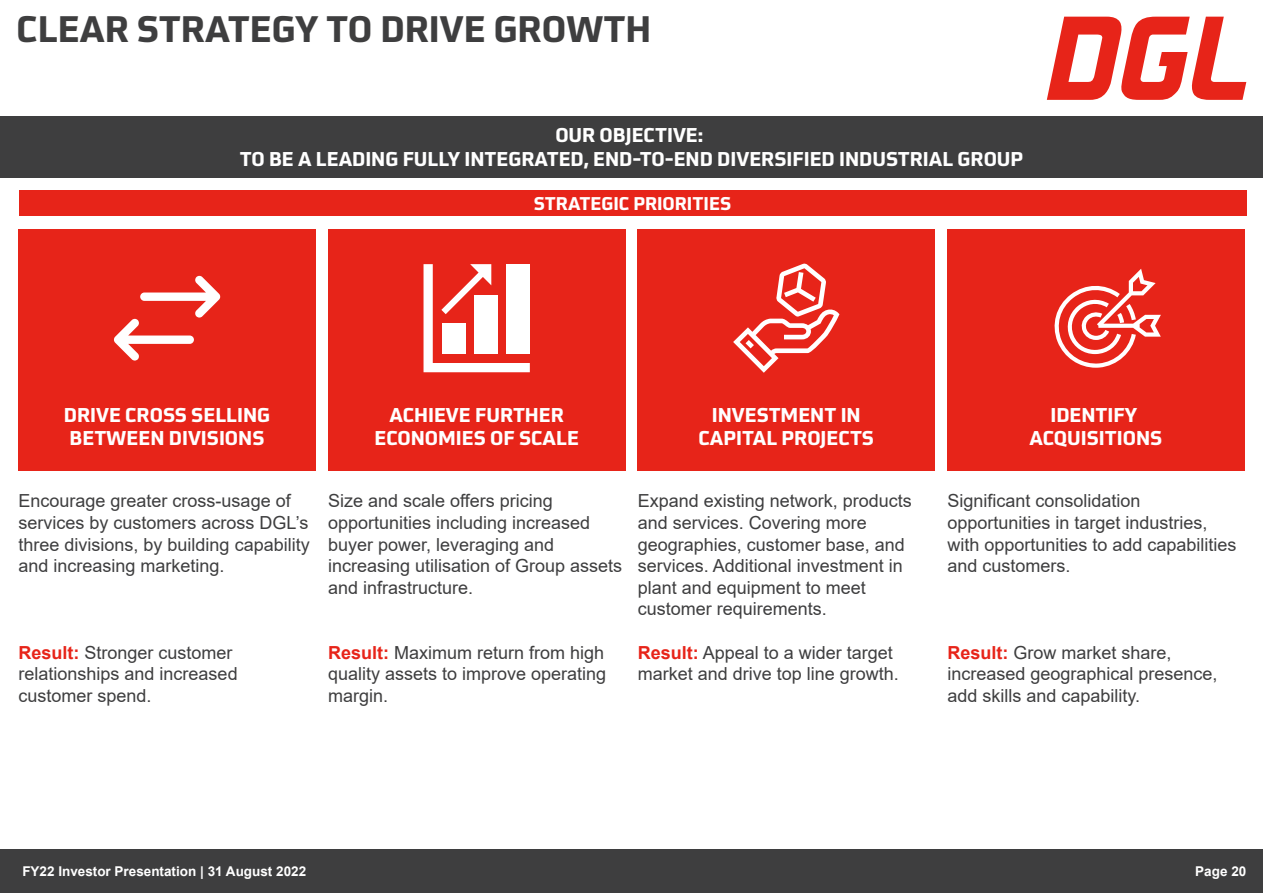
<style>
.page{position:relative;width:1263px;height:893px;background:#fff}
.page>*{position:absolute;margin:0;border:0;box-sizing:border-box;transform-origin:0 0}
.t1{font:700 36px "Utility Pro";color:#3e3e3f}
.t2{font:700 19.5px/23.4px "Utility Pro";color:#fff;text-align:center}
.t3{font:18px/21.6px "Arial";color:#3e3e3f}
.t4{font:700 18px "Utility Pro";color:#fff}
.t5{font:700 13.5px "Arial";color:#fff}
.s1{font-weight:700;color:#e72419}
</style>
<div class="page">
<div style="left:0;top:849px;width:1263px;height:44px;background:#3e3e3f"></div>
<svg style="left:1047px;top:17px;width:199px;height:83px"></svg>
<div style="left:0;top:117px;width:1263px;height:61px;background:#3e3e3f"></div>
<div style="left:19px;top:190px;width:1227px;height:26px;background:#e72419"></div>
<div style="left:19px;top:229px;width:297px;height:241px;background:#e72419"></div>
<svg style="left:114px;top:275px;width:107px;height:86px"></svg>
<div style="left:328px;top:229px;width:297px;height:241px;background:#e72419"></div>
<svg style="left:423px;top:264px;width:107px;height:108px"></svg>
<div style="left:638px;top:229px;width:297px;height:241px;background:#e72419"></div>
<svg style="left:733px;top:263px;width:106px;height:110px"></svg>
<div style="left:947px;top:229px;width:297px;height:241px;background:#e72419"></div>
<svg style="left:1054px;top:269px;width:107px;height:99px"></svg>
<h1 class="t1" style="left:17px;top:-1px;width:636px">CLEAR STRATEGY TO DRIVE GROWTH</h1>
<p class="t2" style="left:240px;top:122px;width:785px">OUR OBJECTIVE:<br>TO BE A LEADING FULLY INTEGRATED, END-TO-END DIVERSIFIED INDUSTRIAL GROUP</p>
<p class="t4" style="left:534px;top:189px;width:199px">STRATEGIC PRIORITIES</p>
<p class="t2" style="left:64px;top:401px;width:208px;text-align:left">DRIVE CROSS SELLING<br>BETWEEN DIVISIONS</p>
<p class="t2" style="left:374px;top:401px;width:206px">ACHIEVE FURTHER<br>ECONOMIES OF SCALE</p>
<p class="t2" style="left:698px;top:401px;width:177px">INVESTMENT IN<br>CAPITAL PROJECTS</p>
<p class="t2" style="left:1029px;top:401px;width:134px">IDENTIFY<br>ACQUISITIONS</p>
<p class="t3" style="left:19px;top:490px;width:293px">Encourage greater cross-usage of services by customers across DGL’s three divisions, by building capability and increasing marketing.</p>
<p class="t3" style="left:19px;top:641px;width:221px"><span class="s1">Result:</span> Stronger customer relationships and increased customer spend.</p>
<p class="t3" style="left:328px;top:490px;width:296px">Size and scale offers pricing opportunities including increased buyer power, leveraging and increasing utilisation of Group assets and infrastructure.</p>
<p class="t3" style="left:328px;top:641px;width:280px;text-align:justify"><span class="s1">Result:</span> Maximum return from high quality assets to improve operating margin.</p>
<p class="t3" style="left:638px;top:490px;width:276px">Expand existing network, products and services. Covering more geographies, customer base, and services. Additional investment in plant and equipment to meet customer requirements.</p>
<p class="t3" style="left:638px;top:641px;width:263px"><span class="s1">Result:</span> Appeal to a wider target market and drive top line growth.</p>
<p class="t3" style="left:947px;top:490px;width:291px">Significant consolidation opportunities in target industries, with opportunities to add capabilities and customers.</p>
<p class="t3" style="left:947px;top:641px;width:272px"><span class="s1">Result:</span> Grow market share, increased geographical presence, add skills and capability.</p>
<p class="t5" style="left:22px;top:862px;width:285px">FY22 Investor Presentation | 31 August 2022</p>
<p class="t5" style="left:1195px;top:862px;width:53px">Page 20</p>
</div>
